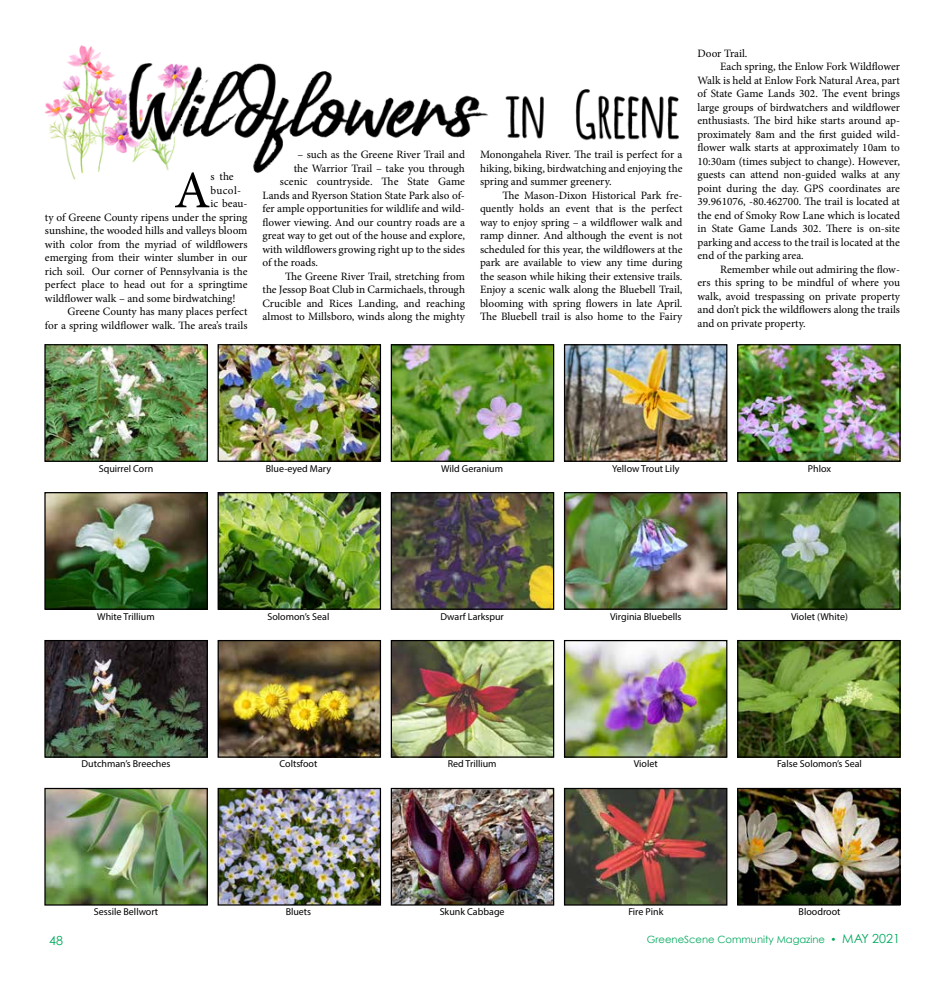
<style>
.page{position:relative;width:945px;height:990px;background:#fff}
.page>*{position:absolute;margin:0;border:0;box-sizing:border-box;transform-origin:0 0}
.t1{font:52.75px "Minion Pro";color:#000}
.t2{font:12.5px "Century Gothic";color:#00a95e}
.t3{font:11.25px/13.5px "Minion Pro";color:#000;text-align:justify}
.t4{font:10px "Myriad Pro";color:#000}
.t5{font:10px "Century Gothic";color:#00a95e}
.s1{font-size:12.5px}
</style>
<div class="page">
<img style="left:45px;top:45px;width:634px;height:135px">
<img style="left:46px;top:494px;width:160px;height:114px">
<div style="left:44px;top:492px;width:164px;height:118px;border:1px solid #000"></div>
<img style="left:220px;top:494px;width:159px;height:114px">
<div style="left:218px;top:492px;width:163px;height:118px;border:1px solid #000"></div>
<img style="left:393px;top:494px;width:159px;height:114px">
<div style="left:391px;top:492px;width:163px;height:118px;border:1px solid #000"></div>
<img style="left:566px;top:494px;width:159px;height:114px">
<div style="left:564px;top:492px;width:163px;height:118px;border:1px solid #000"></div>
<img style="left:739px;top:494px;width:160px;height:114px">
<div style="left:737px;top:492px;width:164px;height:118px;border:1px solid #000"></div>
<img style="left:46px;top:642px;width:160px;height:114px">
<div style="left:44px;top:640px;width:164px;height:118px;border:1px solid #000"></div>
<img style="left:220px;top:642px;width:159px;height:114px">
<div style="left:218px;top:640px;width:163px;height:118px;border:1px solid #000"></div>
<img style="left:393px;top:642px;width:159px;height:114px">
<div style="left:391px;top:640px;width:163px;height:118px;border:1px solid #000"></div>
<img style="left:566px;top:642px;width:159px;height:114px">
<div style="left:564px;top:640px;width:163px;height:118px;border:1px solid #000"></div>
<img style="left:739px;top:642px;width:160px;height:114px">
<div style="left:737px;top:640px;width:164px;height:118px;border:1px solid #000"></div>
<img style="left:46px;top:790px;width:160px;height:114px">
<div style="left:44px;top:788px;width:164px;height:118px;border:1px solid #000"></div>
<img style="left:220px;top:790px;width:159px;height:114px">
<div style="left:218px;top:788px;width:163px;height:118px;border:1px solid #000"></div>
<img style="left:393px;top:790px;width:159px;height:114px">
<div style="left:391px;top:788px;width:163px;height:118px;border:1px solid #000"></div>
<img style="left:566px;top:790px;width:159px;height:114px">
<div style="left:564px;top:788px;width:163px;height:118px;border:1px solid #000"></div>
<img style="left:739px;top:790px;width:160px;height:114px">
<div style="left:737px;top:788px;width:164px;height:118px;border:1px solid #000"></div>
<img style="left:46px;top:346px;width:160px;height:114px">
<div style="left:44px;top:344px;width:164px;height:118px;border:1px solid #000"></div>
<img style="left:220px;top:346px;width:159px;height:114px">
<div style="left:218px;top:344px;width:163px;height:118px;border:1px solid #000"></div>
<img style="left:393px;top:346px;width:159px;height:114px">
<div style="left:391px;top:344px;width:163px;height:118px;border:1px solid #000"></div>
<img style="left:566px;top:346px;width:159px;height:114px">
<div style="left:564px;top:344px;width:163px;height:118px;border:1px solid #000"></div>
<img style="left:739px;top:346px;width:160px;height:114px">
<div style="left:737px;top:344px;width:164px;height:118px;border:1px solid #000"></div>
<h1 class="t1" style="left:174px;top:155px;width:38px">A</h1>
<p class="t3" style="left:210px;top:170px;width:25px">s the</p>
<p class="t3" style="left:210px;top:183px;width:32px">bucol-</p>
<p class="t3" style="left:210px;top:197px;width:39px">ic beau-</p>
<p class="t3" style="left:45px;top:210px;width:204px">ty of Greene County ripens under the spring</p>
<p class="t3" style="left:45px;top:224px;width:204px">sunshine, the wooded hills and valleys bloom</p>
<p class="t3" style="left:45px;top:237px;width:204px">with color from the myriad of wildflowers</p>
<p class="t3" style="left:45px;top:251px;width:204px">emerging from their winter slumber in our</p>
<p class="t3" style="left:45px;top:264px;width:204px">rich soil. Our corner of Pennsylvania is the</p>
<p class="t3" style="left:45px;top:278px;width:204px">perfect place to head out for a springtime</p>
<p class="t3" style="left:45px;top:291px;width:192px">wildflower walk – and some birdwatching!</p>
<p class="t3" style="left:67px;top:305px;width:181px">Greene County has many places perfect</p>
<p class="t3" style="left:45px;top:318px;width:204px">for a spring wildflower walk. The area’s trails</p>
<p class="t3" style="left:297px;top:148px;width:169px">– such as the Greene River Trail and</p>
<p class="t3" style="left:294px;top:161px;width:173px">the Warrior Trail – take you through</p>
<p class="t3" style="left:280px;top:175px;width:187px">scenic countryside. The State Game</p>
<p class="t3" style="left:263px;top:188px;width:204px">Lands and Ryerson Station State Park also of-</p>
<p class="t3" style="left:263px;top:202px;width:204px">fer ample opportunities for wildlife and wild-</p>
<p class="t3" style="left:263px;top:215px;width:204px">flower viewing. And our country roads are a</p>
<p class="t3" style="left:263px;top:229px;width:204px">great way to get out of the house and explore,</p>
<p class="t3" style="left:263px;top:242px;width:204px">with wildflowers growing right up to the sides</p>
<p class="t3" style="left:263px;top:256px;width:57px">of the roads.</p>
<p class="t3" style="left:285px;top:269px;width:182px">The Greene River Trail, stretching from</p>
<p class="t3" style="left:263px;top:283px;width:204px">the Jessop Boat Club in Carmichaels, through</p>
<p class="t3" style="left:263px;top:296px;width:204px">Crucible and Rices Landing, and reaching</p>
<p class="t3" style="left:263px;top:310px;width:204px">almost to Millsboro, winds along the mighty</p>
<p class="t3" style="left:480px;top:148px;width:204px">Monongahela River. The trail is perfect for a hiking, biking, birdwatching and enjoying the spring and summer greenery.</p>
<p class="t3" style="left:480px;top:188px;width:204px;text-indent:22px">The Mason-Dixon Historical Park fre&shy;quently holds an event that is the perfect way to enjoy spring – a wildflower walk and ramp dinner. And although the event is not scheduled for this year, the wildflowers at the park are available to view any time during the season while hiking their extensive trails.<br>Enjoy a scenic walk along the Bluebell Trail, blooming with spring flowers in late April.<br>The Bluebell trail is also home to the Fairy</p>
<p class="t3" style="left:698px;top:46px;width:51px">Door Trail.</p>
<p class="t3" style="left:720px;top:60px;width:181px">Each spring, the Enlow Fork Wildflower</p>
<p class="t3" style="left:698px;top:73px;width:204px">Walk is held at Enlow Fork Natural Area, part</p>
<p class="t3" style="left:698px;top:87px;width:204px">of State Game Lands 302. The event brings</p>
<p class="t3" style="left:698px;top:100px;width:204px">large groups of birdwatchers and wildflower</p>
<p class="t3" style="left:698px;top:114px;width:204px">enthusiasts. The bird hike starts around ap-</p>
<p class="t3" style="left:698px;top:127px;width:204px">proximately 8am and the first guided wild-</p>
<p class="t3" style="left:698px;top:141px;width:204px">flower walk starts at approximately 10am to</p>
<p class="t3" style="left:698px;top:154px;width:204px">10:30am (times subject to change). However,</p>
<p class="t3" style="left:698px;top:168px;width:204px">guests can attend non-guided walks at any</p>
<p class="t3" style="left:698px;top:181px;width:204px">point during the day. GPS coordinates are</p>
<p class="t3" style="left:698px;top:195px;width:204px">39.961076, -80.462700. The trail is located at</p>
<p class="t3" style="left:698px;top:208px;width:204px">the end of Smoky Row Lane which is located</p>
<p class="t3" style="left:698px;top:222px;width:204px">in State Game Lands 302. There is on-site</p>
<p class="t3" style="left:698px;top:235px;width:204px">parking and access to the trail is located at the</p>
<p class="t3" style="left:698px;top:249px;width:108px">end of the parking area.</p>
<p class="t3" style="left:720px;top:262px;width:182px">Remember while out admiring the flow-</p>
<p class="t3" style="left:698px;top:276px;width:204px">ers this spring to be mindful of where you</p>
<p class="t3" style="left:698px;top:289px;width:204px">walk, avoid trespassing on private property</p>
<p class="t3" style="left:698px;top:303px;width:204px">and don’t pick the wildflowers along the trails</p>
<p class="t3" style="left:698px;top:316px;width:110px">and on private property.</p>
<p class="t4" style="left:99px;top:462px;width:56px">Squirrel Corn</p>
<p class="t4" style="left:266px;top:462px;width:67px">Blue-eyed Mary</p>
<p class="t4" style="left:441px;top:462px;width:64px">Wild Geranium</p>
<p class="t4" style="left:612px;top:462px;width:69px">Yellow Trout Lily</p>
<p class="t4" style="left:808px;top:462px;width:25px">Phlox</p>
<p class="t4" style="left:97px;top:610px;width:59px">White Trillium</p>
<p class="t4" style="left:267px;top:610px;width:63px">Solomon’s Seal</p>
<p class="t4" style="left:440px;top:610px;width:65px">Dwarf Larkspur</p>
<p class="t4" style="left:610px;top:610px;width:73px">Virginia Bluebells</p>
<p class="t4" style="left:791px;top:610px;width:58px">Violet (White)</p>
<p class="t4" style="left:82px;top:758px;width:90px">Dutchman’s Breeches</p>
<p class="t4" style="left:280px;top:758px;width:39px">Coltsfoot</p>
<p class="t4" style="left:448px;top:758px;width:50px">Red Trillium</p>
<p class="t4" style="left:634px;top:758px;width:25px">Violet</p>
<p class="t4" style="left:777px;top:758px;width:86px">False Solomon’s Seal</p>
<p class="t4" style="left:94px;top:906px;width:66px">Sessile Bellwort</p>
<p class="t4" style="left:286px;top:906px;width:27px">Bluets</p>
<p class="t4" style="left:440px;top:906px;width:66px">Skunk Cabbage</p>
<p class="t4" style="left:628px;top:906px;width:36px">Fire Pink</p>
<p class="t4" style="left:799px;top:906px;width:43px">Bloodroot</p>
<p class="t2" style="left:49px;top:932px;width:15px">48</p>
<p class="t5" style="left:647px;top:933px;width:255px">GreeneScene Community Magazine • <span class="s1">MAY 2021</span></p>
</div>
